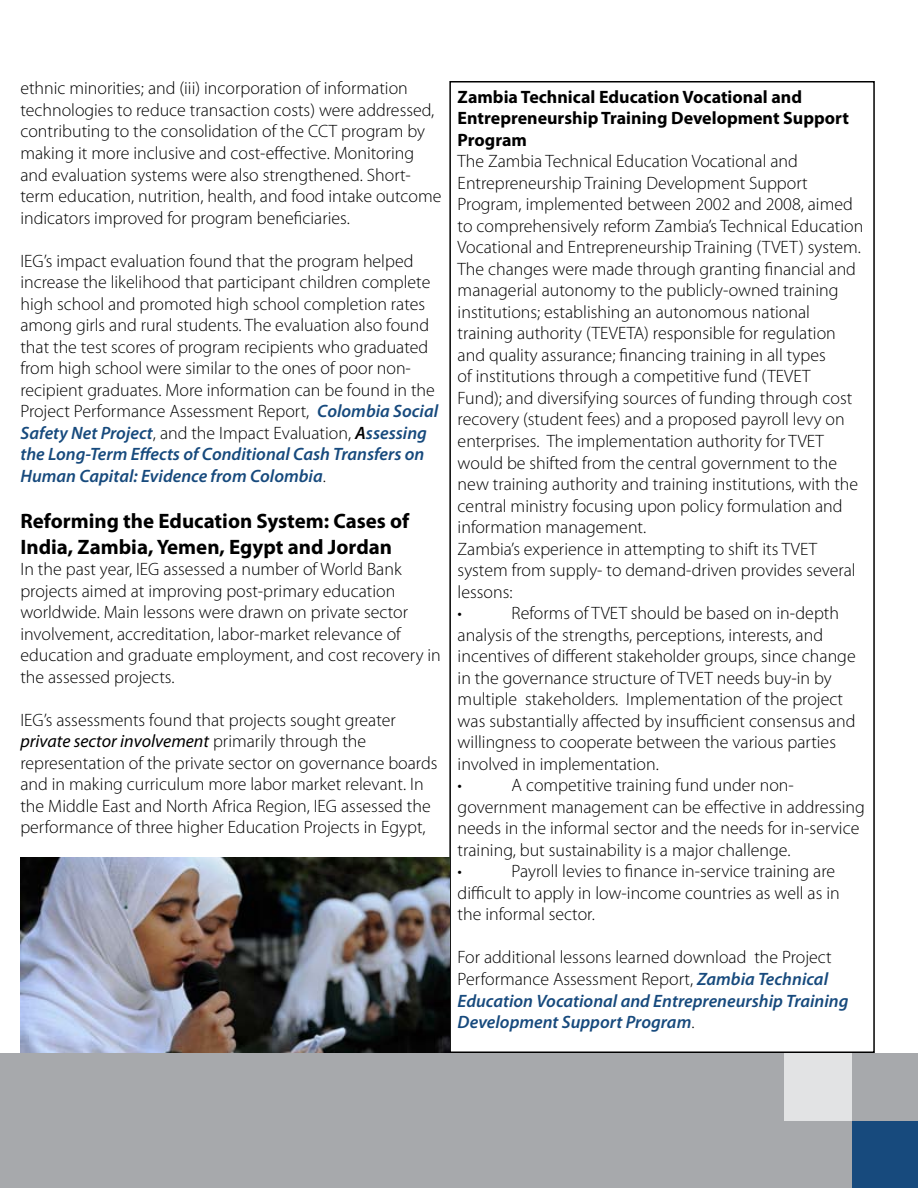
<style>
.page{position:relative;width:918px;height:1188px;background:#fff}
.page>*{position:absolute;margin:0;border:0;box-sizing:border-box;transform-origin:0 0}
.t1{font:700 20.85px/25px "Myriad Pro";color:#000}
.t2{font:300 18px/21.5px "Myriad Pro";color:#000}
.t3{font:italic 600 18px/21.5px "Myriad Pro";color:#174a7d}
.t4{font:700 18px/21.5px "Myriad Pro";color:#000}
.s1{font-weight:600;font-style:italic;color:#174a7d}
.s2{font-weight:600;font-style:italic}
.s3{font-weight:400;font-style:italic}
.s4{font-weight:300;font-style:normal;color:#000}
</style>
<div class="page">
<div style="left:0;top:1053px;width:918px;height:135px;background:#a7a9ac"></div>
<div style="left:785px;top:1054px;width:67px;height:67px;background:#e2e3e4"></div>
<div style="left:852px;top:1121px;width:66px;height:67px;background:#174a7d"></div>
<div style="left:449px;top:81px;width:426px;height:972px;border:2px solid #000"></div>
<img style="left:20px;top:858px;width:429px;height:195px">
<p class="t2" style="left:20px;top:78px;width:423px">ethnic minorities; and (iii) incorporation of information technologies to reduce transaction costs) were addressed, contributing to the consolidation of the CCT program by making it more inclusive and cost-effective. Monitoring and evaluation systems were also strengthened. Short&shy;term education, nutrition, health, and food intake outcome indicators improved for program beneficiaries.</p>
<p class="t2" style="left:20px;top:250px;width:419px">IEG’s impact evaluation found that the program helped increase the likelihood that participant children complete high school and promoted high school completion rates among girls and rural students. The evaluation also found that the test scores of program recipients who graduated from high school were similar to the ones of poor non&shy;recipient graduates. More information can be found in the Project Performance Assessment Report, <span class="s1">Colombia Social Safety Net Project</span>, and the Impact Evaluation, <span class="s2">A</span><span class="s1">ssessing the Long-Term Effects of Conditional Cash Transfers on Human Capital: Evidence from Colombia</span>.</p>
<p class="t1" style="left:20px;top:508px;width:391px">Reforming the Education System: Cases of<br>India, Zambia, Yemen, Egypt and Jordan</p>
<p class="t2" style="left:20px;top:559px;width:422px">In the past year, IEG assessed a number of World Bank projects aimed at improving post-primary education worldwide. Main lessons were drawn on private sector involvement, accreditation, labor-market relevance of education and graduate employment, and cost recovery in the assessed projects.</p>
<p class="t2" style="left:20px;top:709px;width:419px">IEG’s assessments found that projects sought greater <span class="s3">private sector involvement</span> primarily through the representation of the private sector on governance boards and in making curriculum more labor market relevant. In the Middle East and North Africa Region, IEG assessed the performance of three higher Education Projects in Egypt,</p>
<p class="t4" style="left:458px;top:85px;width:393px">Zambia Technical Education Vocational and<br>Entrepreneurship Training Development Support<br>Program</p>
<p class="t2" style="left:458px;top:151px;width:407px">The Zambia Technical Education Vocational and Entrepreneurship Training Development Support Program, implemented between 2002 and 2008, aimed to comprehensively reform Zambia’s Technical Education Vocational and Entrepreneurship Training (TVET) system.<br>The changes were made through granting financial and managerial autonomy to the publicly-owned training institutions; establishing an autonomous national training authority (TEVETA) responsible for regulation and quality assurance; financing training in all types<br>of institutions through a competitive fund (TEVET<br>Fund); and diversifying sources of funding through cost recovery (student fees) and a proposed payroll levy on enterprises. The implementation authority for TVET would be shifted from the central government to the new training authority and training institutions, with the central ministry focusing upon policy formulation and information management.<br>Zambia’s experience in attempting to shift its TVET system from supply- to demand-driven provides several lessons:<br>•</p>
<p class="t2" style="left:458px;top:603px;width:400px;text-indent:54px">Reforms of TVET should be based on in-depth analysis of the strengths, perceptions, interests, and incentives of different stakeholder groups, since change in the governance structure of TVET needs buy-in by multiple stakeholders. Implementation of the project was substantially affected by insufficient consensus and willingness to cooperate between the various parties involved in implementation.<br>•</p>
<p class="t2" style="left:458px;top:775px;width:409px;text-indent:54px">A competitive training fund under non&shy;government management can be effective in addressing needs in the informal sector and the needs for in-service training, but sustainability is a major challenge.<br>•</p>
<p class="t2" style="left:458px;top:861px;width:384px;text-indent:54px">Payroll levies to finance in-service training are difficult to apply in low-income countries as well as in the informal sector.</p>
<p class="t3" style="left:458px;top:946px;width:392px"><span class="s4">For additional lessons learned download the Project Performance Assessment Report,</span> Zambia Technical Education Vocational and Entrepreneurship Training Development Support Program<span class="s4">.</span></p>
</div>
